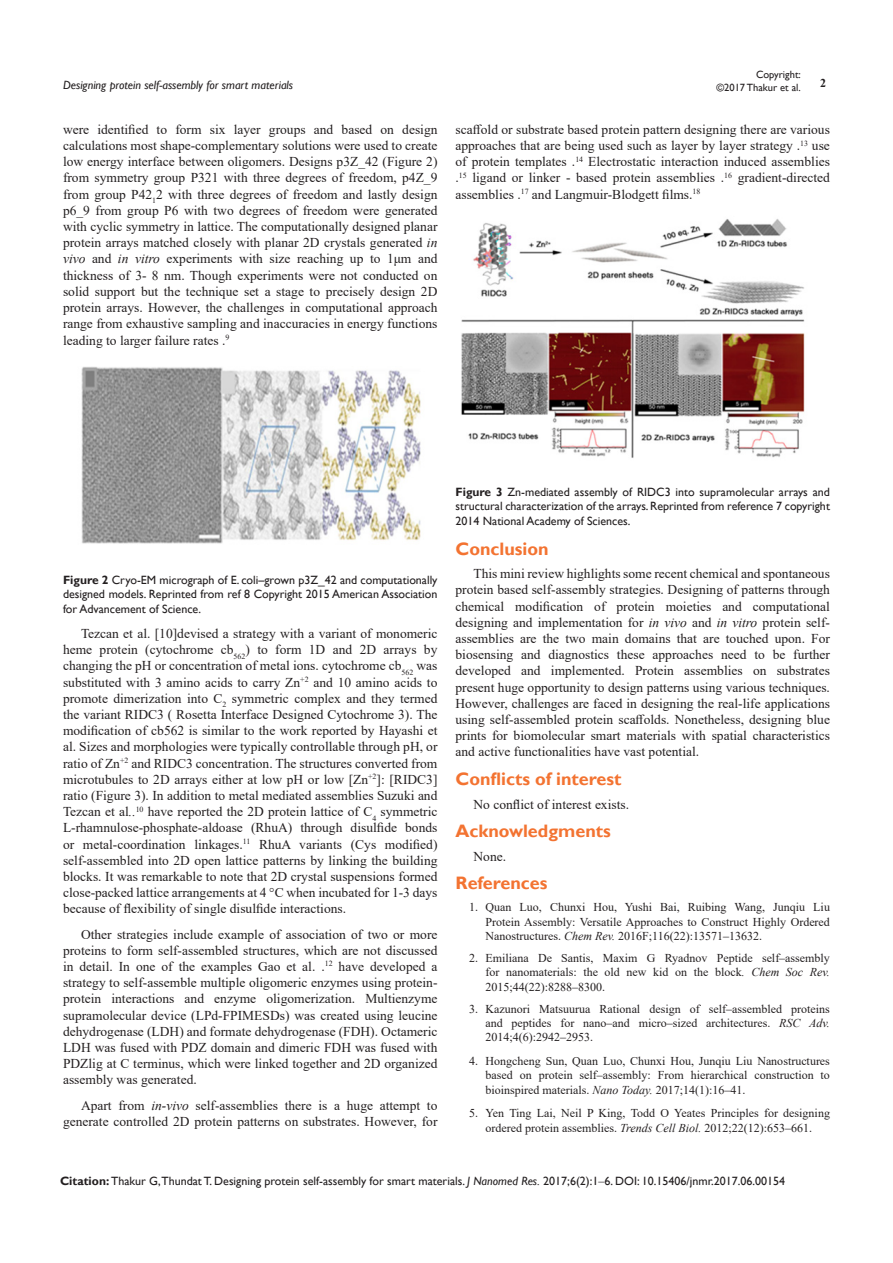
<style>
.page{position:relative;width:893px;height:1263px;background:#fff}
.page>*{position:absolute;margin:0;border:0;box-sizing:border-box;transform-origin:0 0}
.List_Paragraph{font:700 18px "Gill Sans";color:#f37331}
.t1{font:13.5px/16.2px "Times New Roman";color:#231f20;text-align:justify}
.t2{font:12px/14.4px "Times New Roman";color:#231f20;text-align:justify}
.Citation{font:12px/14.4px "Gill Sans";color:#231f20;text-align:justify}
.t3{font:italic 12px "Gill Sans";color:#231f20}
.t4{font:700 12px "Times New Roman";color:#231f20}
.t5{font:10.5px/12.6px "Gill Sans";color:#231f20;text-align:right}
.s1{font-style:italic}
.s2{font-weight:700}
.s3{font-family:"Times New Roman"}
</style>
<div class="page">
<img style="left:81px;top:366px;width:340px;height:178px">
<img style="left:461px;top:219px;width:344px;height:239px">
<p class="t5" style="left:716px;top:69px;width:86px">Copyright:<br>©2017 Thakur et al.</p>
<p class="t3" style="left:63px;top:78px;width:232px">Designing protein self-assembly for smart materials</p>
<p class="t4" style="left:820px;top:75px;width:7px">2</p>
<p class="t1" style="left:63px;top:121px;width:376px">were identified to form six layer groups and based on design calculations most shape-complementary solutions were used to create low energy interface between oligomers. Designs p3Z_42 (Figure 2) from symmetry group P321 with three degrees of freedom, p4Z_9 from group P42<sub>1</sub>2 with three degrees of freedom and lastly design p6_9 from group P6 with two degrees of freedom were generated with cyclic symmetry in lattice. The computationally designed planar protein arrays matched closely with planar 2D crystals generated <span class="s1">in vivo</span> and <span class="s1">in vitro</span> experiments with size reaching up to 1μm and thickness of 3- 8 nm. Though experiments were not conducted on solid support but the technique set a stage to precisely design 2D protein arrays. However, the challenges in computational approach range from exhaustive sampling and inaccuracies in energy functions leading to larger failure rates .<sup>9</sup></p>
<p class="t1" style="left:455px;top:121px;width:376px">scaffold or substrate based protein pattern designing there are various approaches that are being used such as layer by layer strategy .<sup>13</sup> use of protein templates .<sup>14</sup> Electrostatic interaction induced assemblies .<sup>15</sup> ligand or linker - based protein assemblies .<sup>16</sup> gradient-directed assemblies .<sup>17</sup> and Langmuir-Blodgett films.<sup>18</sup></p>
<p class="Citation" style="left:63px;top:573px;width:376px"><span class="s2">Figure 2</span> Cryo-EM micrograph of E. coli–grown p3Z_42 and computationally designed models. Reprinted from ref 8 Copyright 2015 American Association for Advancement of Science.</p>
<p class="t1" style="left:63px;top:625px;width:376px;text-indent:18px">Tezcan et al. [10]devised a strategy with a variant of monomeric heme protein (cytochrome cb<sub>562</sub>) to form 1D and 2D arrays by changing the pH or concentration of metal ions. cytochrome cb<sub>562</sub> was substituted with 3 amino acids to carry Zn<sup>+2</sup> and 10 amino acids to promote dimerization into C<sub>2</sub> symmetric complex and they termed the variant RIDC3 ( Rosetta Interface Designed Cytochrome 3). The modification of cb562 is similar to the work reported by Hayashi et al. Sizes and morphologies were typically controllable through pH, or ratio of Zn<sup>+2</sup> and RIDC3 concentration. The structures converted from microtubules to 2D arrays either at low pH or low [Zn<sup>+2</sup>]: [RIDC3] ratio (Figure 3). In addition to metal mediated assemblies Suzuki and Tezcan et al<span class="s1">..</span><sup>10</sup> have reported the 2D protein lattice of C<sub>4</sub> symmetric L-rhamnulose-phosphate-aldoase (RhuA) through disulfide bonds or metal-coordination linkages.<sup>11</sup> RhuA variants (Cys modified) self-assembled into 2D open lattice patterns by linking the building blocks. It was remarkable to note that 2D crystal suspensions formed close-packed lattice arrangements at 4 °C when incubated for 1-3 days because of flexibility of single disulfide interactions.</p>
<p class="t1" style="left:63px;top:925px;width:376px;text-indent:18px">Other strategies include example of association of two or more proteins to form self-assembled structures, which are not discussed in detail. In one of the examples Gao et al. .<sup>12</sup> have developed a strategy to self-assemble multiple oligomeric enzymes using protein&shy;protein interactions and enzyme oligomerization. Multienzyme supramolecular device (LPd-FPIMESDs) was created using leucine dehydrogenase (LDH) and formate dehydrogenase (FDH). Octameric LDH was fused with PDZ domain and dimeric FDH was fused with PDZlig at C terminus, which were linked together and 2D organized assembly was generated.</p>
<p class="t1" style="left:63px;top:1096px;width:376px;text-align:right">Apart from <span class="s1">in-vivo</span> self-assemblies there is a huge attempt to generate controlled 2D protein patterns on substrates. However, for</p>
<p class="Citation" style="left:455px;top:485px;width:376px"><span class="s2">Figure 3</span> Zn-mediated assembly of RIDC3 into supramolecular arrays and structural characterization of the arrays. Reprinted from reference 7 copyright 2014 National Academy of Sciences.</p>
<p class="List_Paragraph" style="left:455px;top:538px;width:95px">Conclusion</p>
<p class="t1" style="left:455px;top:565px;width:376px;text-indent:18px">This mini review highlights some recent chemical and spontaneous protein based self-assembly strategies. Designing of patterns through chemical modification of protein moieties and computational designing and implementation for <span class="s1">in vivo</span> and <span class="s1">in vitro</span> protein self&shy;assemblies are the two main domains that are touched upon. For biosensing and diagnostics these approaches need to be further developed and implemented. Protein assemblies on substrates present huge opportunity to design patterns using various techniques.<br>However, challenges are faced in designing the real-life applications using self-assembled protein scaffolds. Nonetheless, designing blue prints for biomolecular smart materials with spatial characteristics and active functionalities have vast potential.</p>
<p class="List_Paragraph" style="left:455px;top:768px;width:168px">Conflicts of interest</p>
<p class="t1" style="left:473px;top:796px;width:157px">No conflict of interest exists.</p>
<p class="List_Paragraph" style="left:455px;top:820px;width:157px">Acknowledgments</p>
<p class="t1" style="left:473px;top:848px;width:34px">None.</p>
<p class="List_Paragraph" style="left:455px;top:872px;width:94px">References</p>
<p class="t2" style="left:485px;top:900px;width:346px;text-indent:-16px">1. Quan Luo, Chunxi Hou, Yushi Bai, Ruibing Wang, Junqiu Liu Protein Assembly: Versatile Approaches to Construct Highly Ordered Nanostructures. <span class="s1">Chem Rev.</span> 2016F;116(22):13571‒13632.</p>
<p class="t2" style="left:485px;top:950px;width:346px;text-indent:-16px">2. Emiliana De Santis, Maxim G Ryadnov Peptide self‒assembly for nanomaterials: the old new kid on the block<span class="s1">. Chem Soc Rev.<br></span>2015;44(22):8288‒8300.</p>
<p class="t2" style="left:485px;top:1001px;width:346px;text-indent:-16px">3. Kazunori Matsuurua Rational design of self‒assembled proteins and peptides for nano‒and micro‒sized architectures. <span class="s1">RSC Adv.<br></span>2014;4(6):2942‒2953.</p>
<p class="t2" style="left:485px;top:1053px;width:346px;text-indent:-16px">4. Hongcheng Sun, Quan Luo, Chunxi Hou, Junqiu Liu Nanostructures based on protein self‒assembly: From hierarchical construction to bioinspired materials. <span class="s1">Nano Today.</span> 2017;14(1):16‒41.</p>
<p class="t2" style="left:469px;top:1105px;width:362px;text-align:center">5. Yen Ting Lai, Neil P King, Todd O Yeates Principles for designing ordered protein assemblies. <span class="s1">Trends Cell Biol.</span> 2012;22(12):653‒661.</p>
<p class="Citation" style="left:60px;top:1174px;width:727px"><span class="s2">Citation:</span> Thakur G,Thundat T. Designing protein self-assembly for smart materials. <span class="s1">J Nanomed Res.</span> 2017;6(2):1<span class="s3">‒</span>6. DOI: 10.15406/jnmr.2017.06.00154</p>
</div>
